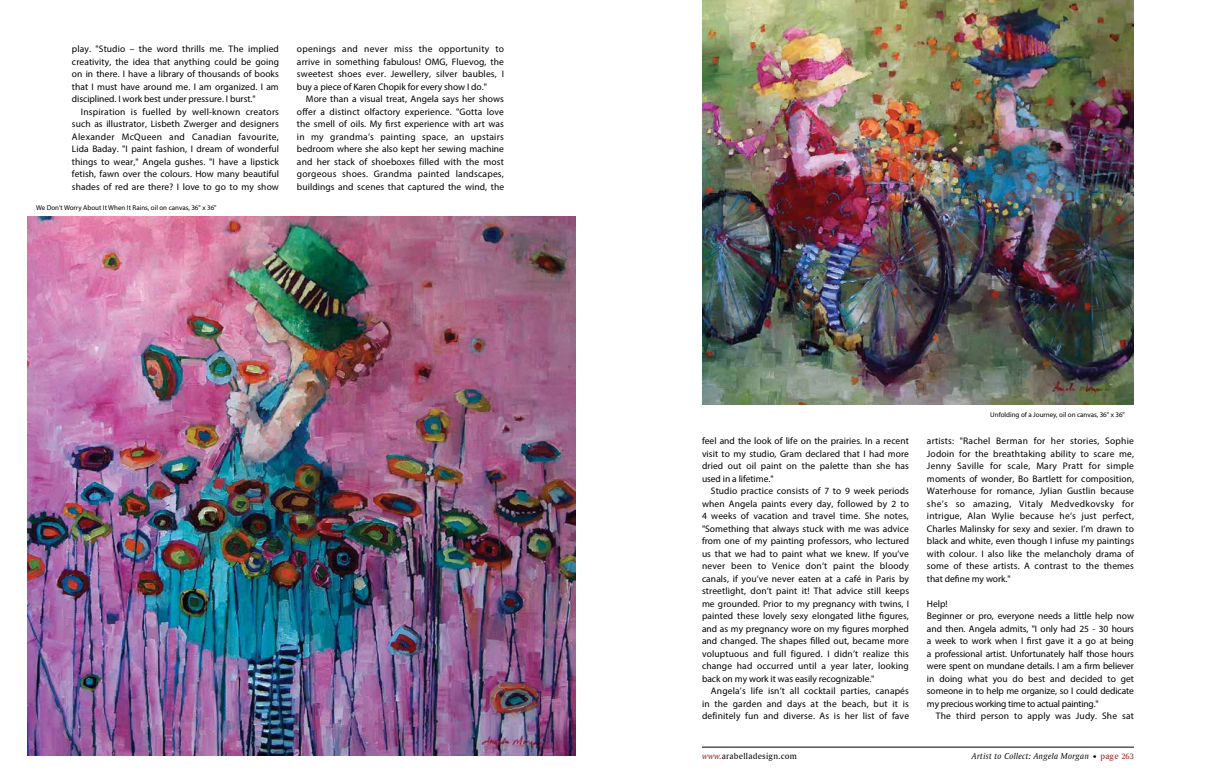
<style>
.page{position:relative;width:1206px;height:783px;background:#fff}
.page>*{position:absolute;margin:0;border:0;box-sizing:border-box;transform-origin:0 0}
.t1{font:9.5px/12.5px "Myriad Pro";letter-spacing:-.005em;color:#000;text-align:justify}
.t2{font:9.5px "Myriad Pro";letter-spacing:.015em;color:#000}
.t3{font:9px "Amerigo BT Italic A";letter-spacing:.025em;color:#000}
.t4{font:9px "Amerigo BT Roman A";letter-spacing:.025em;color:#000}
.t5{font:7px "Myriad Pro";color:#000}
.s1{font-family:"Amerigo BT Italic A";color:#9e1c22}
.s2{font-family:"Amerigo BT Roman A"}
.s3{font-family:"Amerigo BT Roman A";color:#9e1c22}
.s4{font-family:"Amerigo BT Roman A";font-size:8px;color:#9e1c22}
</style>
<div class="page">
<hr style="left:702px;top:747px;width:432px;height:1px;background:#000">
<img style="left:702px;top:0;width:432px;height:405px">
<img style="left:27px;top:216px;width:549px;height:540px">
<p class="t1" style="left:72px;top:43px;width:209px">play. "Studio – the word thrills me. The implied creativity, the idea that anything could be going on in there. I have a library of thousands of books that I must have around me. I am organized. I am disciplined. I work best under pressure. I burst."</p>
<p class="t1" style="left:72px;top:105px;width:209px;text-indent:9px">Inspiration is fuelled by well-known creators such as illustrator, Lisbeth Zwerger and designers Alexander McQueen and Canadian favourite, Lida Baday. "I paint fashion, I dream of wonderful things to wear," Angela gushes. "I have a lipstick fetish, fawn over the colours. How many beautiful shades of red are there? I love to go to my show</p>
<p class="t5" style="left:36px;top:203px;width:182px">We Don't Worry About It When It Rains, oil on canvas, 36" x 36"</p>
<p class="t1" style="left:297px;top:43px;width:209px">openings and never miss the opportunity to arrive in something fabulous! OMG, Fluevog, the sweetest shoes ever. Jewellery, silver baubles, I buy a piece of Karen Chopik for every show I do."</p>
<p class="t1" style="left:297px;top:93px;width:209px;text-indent:9px">More than a visual treat, Angela says her shows offer a distinct olfactory experience. "Gotta love the smell of oils. My first experience with art was in my grandma’s painting space, an upstairs bedroom where she also kept her sewing machine and her stack of shoeboxes filled with the most gorgeous shoes. Grandma painted landscapes, buildings and scenes that captured the wind, the</p>
<p class="t1" style="left:702px;top:435px;width:209px">feel and the look of life on the prairies. In a recent visit to my studio, Gram declared that I had more dried out oil paint on the palette than she has used in a lifetime."</p>
<p class="t1" style="left:702px;top:485px;width:209px;text-indent:9px">Studio practice consists of 7 to 9 week periods when Angela paints every day, followed by 2 to 4 weeks of vacation and travel time. She notes, "Something that always stuck with me was advice from one of my painting professors, who lectured us that we had to paint what we knew. If you’ve never been to Venice don’t paint the bloody canals, if you’ve never eaten at a café in Paris by streetlight, don’t paint it! That advice still keeps me grounded. Prior to my pregnancy with twins, I painted these lovely sexy elongated lithe figures, and as my pregnancy wore on my figures morphed and changed. The shapes filled out, became more voluptuous and full figured. I didn’t realize this change had occurred until a year later, looking back on my work it was easily recognizable."</p>
<p class="t1" style="left:702px;top:685px;width:209px;text-indent:9px">Angela’s life isn’t all cocktail parties, canapés in the garden and days at the beach, but it is definitely fun and diverse. As is her list of fave</p>
<p class="t5" style="left:990px;top:410px;width:136px">Unfolding of a Journey, oil on canvas, 36" x 36"</p>
<p class="t1" style="left:927px;top:435px;width:209px">artists: "Rachel Berman for her stories, Sophie Jodoin for the breathtaking ability to scare me, Jenny Saville for scale, Mary Pratt for simple moments of wonder, Bo Bartlett for composition, Waterhouse for romance, Jylian Gustlin because she’s so amazing, Vitaly Medvedkovsky for intrigue, Alan Wylie because he’s just perfect, Charles Malinsky for sexy and sexier. I’m drawn to black and white, even though I infuse my paintings with colour. I also like the melancholy drama of some of these artists. A contrast to the themes that define my work."</p>
<p class="t1" style="left:927px;top:597px;width:209px;text-align:left">Help!<br>Beginner or pro, everyone needs a little help now and then. Angela admits, "I only had 25 - 30 hours a week to work when I first gave it a go at being a professional artist. Unfortunately half those hours were spent on mundane details. I am a firm believer in doing what you do best and decided to get someone in to help me organize, so I could dedicate my precious working time to actual painting."</p>
<p class="t2" style="left:936px;top:710px;width:199px">The third person to apply was Judy. She sat</p>
<p class="t4" style="left:702px;top:751px;width:96px"><span class="s1">www.</span>arabelladesign.com</p>
<p class="t3" style="left:972px;top:751px;width:164px">Artist to Collect: Angela Morgan <span class="s2">•</span> <span class="s3">page</span> <span class="s4">263</span></p>
</div>
